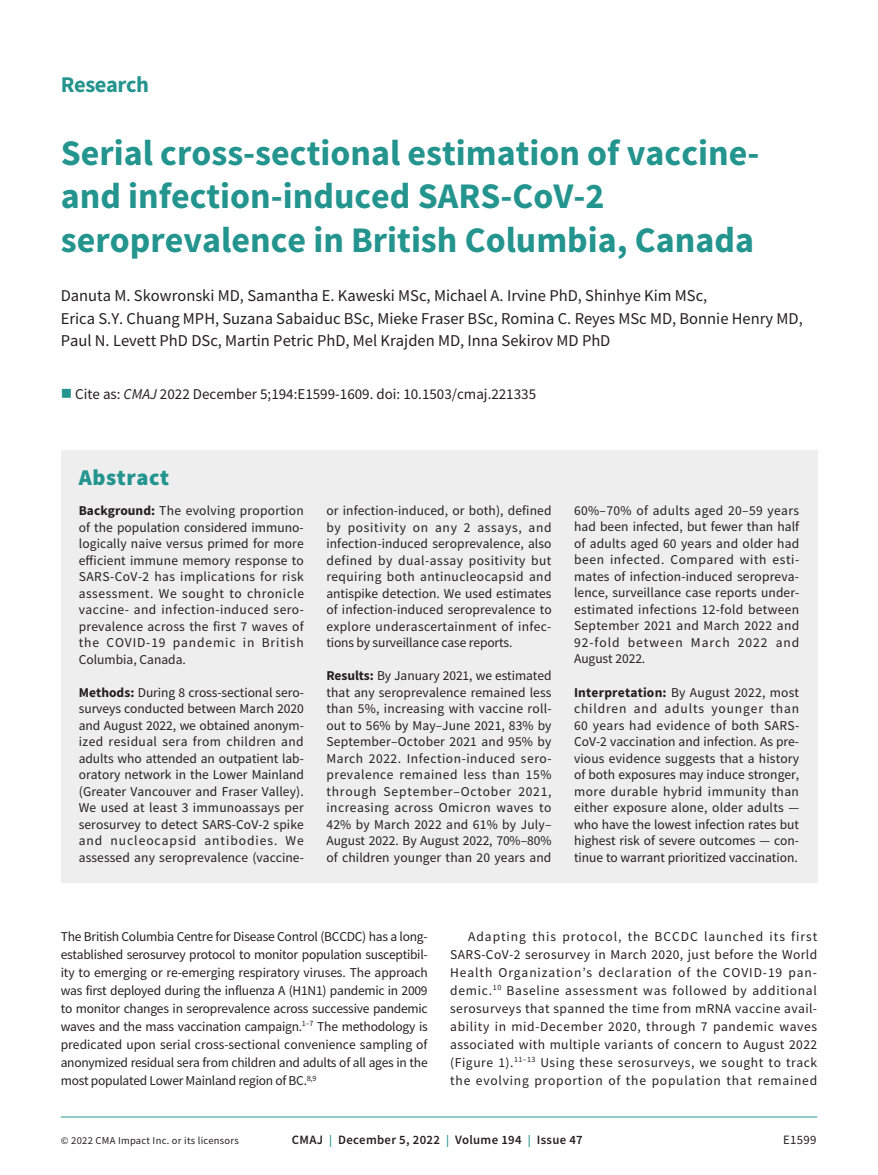
<style>
.page{position:relative;width:878px;height:1175px;background:#fff}
.page>*{position:absolute;margin:0;border:0;box-sizing:border-box;transform-origin:0 0}
.t1{font:700 36px/43.2px "Source Sans Pro";color:#24948e}
.t2{font:700 22.5px "Source Sans Pro";letter-spacing:-.02em;color:#24948e}
.t3{font:900 22.5px "Source Sans Pro";letter-spacing:.025em;color:#24948e}
.t4{font:16.5px/22.5px "Source Sans Pro";color:#231f20}
.t5{font:15px "Source Sans Pro";color:#231f20}
.t6{font:13.5px/16.5px "Source Sans Pro";letter-spacing:.01em;color:#231f20;text-align:justify}
.t7{font:600 12.75px "Source Sans Pro";letter-spacing:.025em;color:#231f20}
.t8{font:12.75px "Source Sans Pro";letter-spacing:.025em;color:#231f20}
.t9{font:10.5px "Source Sans Pro";letter-spacing:.025em;color:#231f20}
.s1{color:#24948e}
.s2{font-style:italic}
.s3{font-weight:700}
.s4{font-size:12px;color:#24948e}
</style>
<div class="page">
<hr style="left:61px;top:1116px;width:756px;height:1px;background:#24948e">
<div style="left:61px;top:450px;width:756px;height:432px;background:#eeeeef"></div>
<h2 class="t2" style="left:61px;top:69px;width:90px">Research</h2>
<h1 class="t1" style="left:61px;top:131px;width:700px">Serial cross-sectional estimation of vaccine&shy;and infection-induced SARS-CoV-2 seroprevalence in British Columbia, Canada</h1>
<p class="t4" style="left:61px;top:284px;width:743px">Danuta M. Skowronski MD, Samantha E. Kaweski MSc, Michael A. Irvine PhD, Shinhye Kim MSc,<br>Erica S.Y. Chuang MPH, Suzana Sabaiduc BSc, Mieke Fraser BSc, Romina C. Reyes MSc MD, Bonnie Henry MD,<br>Paul N. Levett PhD DSc, Martin Petric PhD, Mel Krajden MD, Inna Sekirov MD PhD</p>
<p class="t5" style="left:61px;top:384px;width:477px"><span class="s1">■</span> Cite as: <span class="s2">CMAJ</span> 2022 December 5;194:E1599-1609. doi: 10.1503/cmaj.221335</p>
<h2 class="t3" style="left:79px;top:462px;width:92px">Abstract</h2>
<p class="t6" style="left:79px;top:502px;width:227px"><span class="s3">Background:</span> The evolving proportion of the population considered immuno&shy;logically naive versus primed for more efficient immune memory response to SARS-CoV-2 has implications for risk assessment. We sought to chronicle vaccine- and infection-induced sero&shy;prevalence across the first 7 waves of the COVID-19 pandemic in British Columbia, Canada.</p>
<p class="t6" style="left:79px;top:684px;width:227px"><span class="s3">Methods:</span> During 8 cross-sectional sero&shy;surveys conducted between March 2020 and August 2022, we obtained anonym&shy;ized residual sera from children and adults who attended an outpatient lab&shy;oratory network in the Lower Mainland (Greater Vancouver and Fraser Valley).<br>We used at least 3 immunoassays per serosurvey to detect SARS-CoV-2 spike and nucleocapsid antibodies. We assessed any seroprevalence (vaccine-</p>
<p class="t6" style="left:326px;top:502px;width:227px">or infection-induced, or both), defined by positivity on any 2 assays, and infection-induced seroprevalence, also defined by dual-assay positivity but requiring both antinucleocapsid and antispike detection. We used estimates of infection-induced seroprevalence to explore underascertainment of infec&shy;tions by surveillance case reports.</p>
<p class="t6" style="left:326px;top:667px;width:227px"><span class="s3">Results:</span> By January 2021, we estimated that any seroprevalence remained less than 5%, increasing with vaccine roll&shy;out to 56% by May–June 2021, 83% by September–October 2021 and 95% by March 2022. Infection-induced sero&shy;prevalence remained less than 15% through September–October 2021, increasing across Omicron waves to 42% by March 2022 and 61% by July– August 2022. By August 2022, 70%–80% of children younger than 20 years and</p>
<p class="t6" style="left:574px;top:502px;width:227px">60%–70% of adults aged 20–59 years had been infected, but fewer than half of adults aged 60 years and older had been infected. Compared with esti&shy;mates of infection-induced seropreva&shy;lence, surveillance case reports under&shy;estimated infections 12-fold between September 2021 and March 2022 and 92-fold between March 2022 and August 2022.</p>
<p class="t6" style="left:574px;top:683px;width:227px"><span class="s3">Interpretation:</span> By August 2022, most children and adults younger than 60 years had evidence of both SARS-CoV-2 vaccination and infection. As pre&shy;vious evidence suggests that a history of both exposures may induce stronger, more durable hybrid immunity than either exposure alone, older adults — who have the lowest infection rates but highest risk of severe outcomes — con&shy;tinue to warrant prioritized vaccination.</p>
<p class="t6" style="left:61px;top:927px;width:369px;line-height:18px">The British Columbia Centre for Disease Control (BCCDC) has a long&shy;established serosurvey protocol to monitor population susceptibil&shy;ity to emerging or re-emerging respiratory viruses. The approach was first deployed during the influenza A (H1N1) pandemic in 2009 to monitor changes in seroprevalence across successive pandemic waves and the mass vaccination campaign.<sup>1–7</sup> The methodology is predicated upon serial cross-sectional convenience sampling of anonymized residual sera from children and adults of all ages in the most populated Lower Mainland region of BC.<sup>8,9</sup></p>
<p class="t6" style="left:450px;top:927px;width:368px;line-height:18px;text-indent:18px">Adapting this protocol, the BCCDC launched its first SARS-CoV-2 serosurvey in March 2020, just before the World Health Organization’s declaration of the COVID-19 pan&shy;demic.<sup>10</sup> Baseline assessment was followed by additional serosurveys that spanned the time from mRNA vaccine avail&shy;ability in mid-December 2020, through 7 pandemic waves associated with multiple variants of concern to August 2022 (Figure 1).<sup>11–13</sup> Using these serosurveys, we sought to track the evolving proportion of the population that remained</p>
<p class="t9" style="left:61px;top:1134px;width:179px">© 2022 CMA Impact Inc. or its licensors</p>
<p class="t7" style="left:292px;top:1131px;width:292px">CMAJ <span class="s4">|</span> December 5, 2022 <span class="s4">|</span> Volume 194 <span class="s4">|</span> Issue 47</p>
<p class="t8" style="left:783px;top:1132px;width:35px">E1599</p>
</div>
